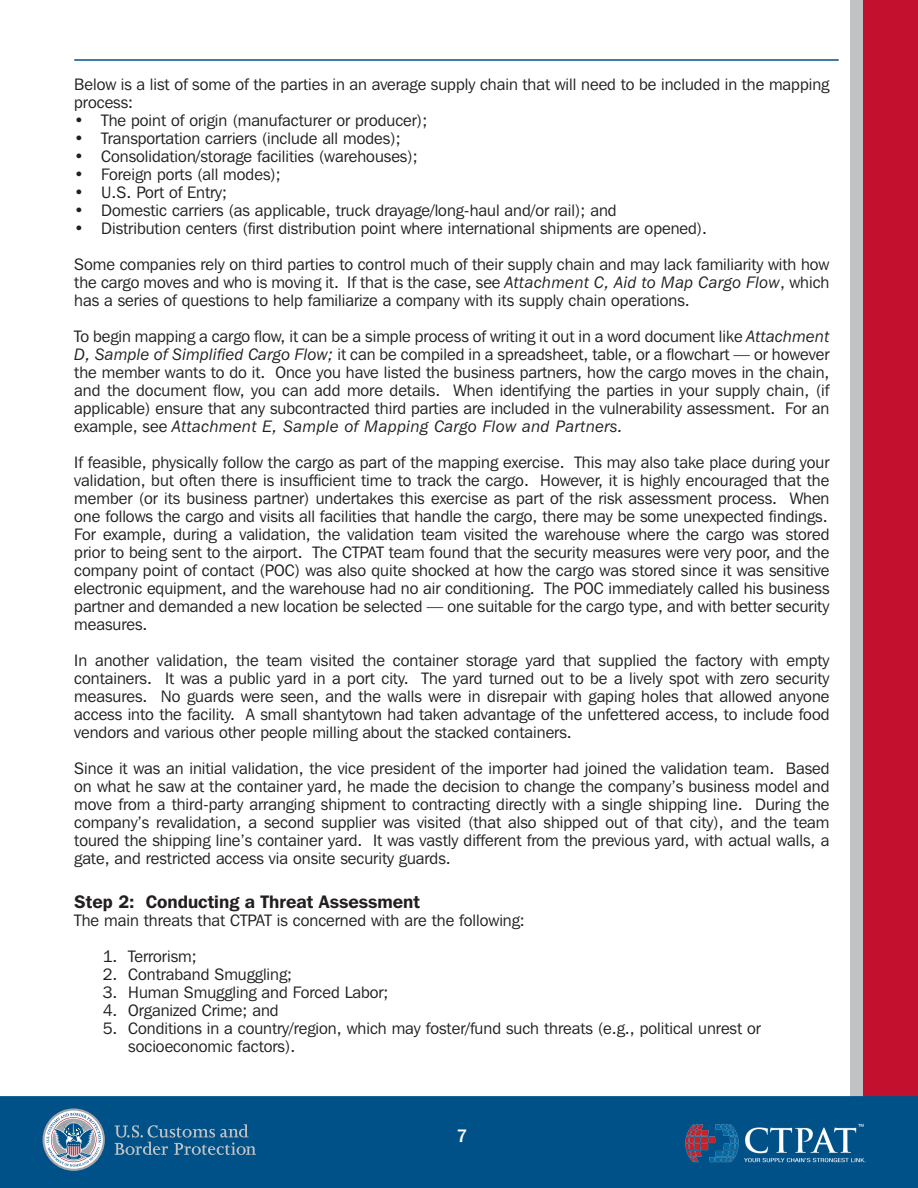
<style>
.page{position:relative;width:918px;height:1188px;background:#fff}
.page>*{position:absolute;margin:0;border:0;box-sizing:border-box;transform-origin:0 0}
.t1{font:600 18px "Franklin Gothic IT Cby BT";color:#231f20}
.t2{font:500 18px "Franklin Gothic IT Cby BT";color:#fff}
.t3{font:16.5px/18px "Franklin Gothic IT Cby BT";color:#231f20;text-align:justify}
.s1{font-style:italic}
</style>
<div class="page">
<div style="left:850px;top:0;width:20px;height:1188px;background:#c1c2c4"></div>
<div style="left:863px;top:0;width:55px;height:1188px;background:#c3102f"></div>
<div style="left:0;top:1096px;width:918px;height:92px;background:#005187"></div>
<img style="left:676px;top:1115px;width:214px;height:59px">
<hr style="left:74px;top:59px;width:765px;height:2px;background:#005187">
<svg style="left:115px;top:1124px;width:141px;height:31px;background:#2a6a94"></svg>
<svg style="left:43px;top:1109px;width:62px;height:62px;background:#829cb3"></svg>
<p class="t3" style="left:74px;top:75px;width:757px">Below is a list of some of the parties in an average supply chain that will need to be included in the mapping process:</p>
<p class="t3" style="left:74px;top:111px;width:355px">• The point of origin (manufacturer or producer);</p>
<p class="t3" style="left:74px;top:129px;width:328px">• Transportation carriers (include all modes);</p>
<p class="t3" style="left:74px;top:147px;width:345px">• Consolidation/storage facilities (warehouses);</p>
<p class="t3" style="left:74px;top:165px;width:208px">• Foreign ports (all modes);</p>
<p class="t3" style="left:74px;top:183px;width:154px">• U.S. Port of Entry;</p>
<p class="t3" style="left:74px;top:201px;width:544px">• Domestic carriers (as applicable, truck drayage/long-haul and/or rail); and</p>
<p class="t3" style="left:74px;top:219px;width:635px">• Distribution centers (first distribution point where international shipments are opened).</p>
<p class="t3" style="left:74px;top:255px;width:757px">Some companies rely on third parties to control much of their supply chain and may lack familiarity with how the cargo moves and who is moving it. If that is the case, see <span class="s1">Attachment C, Aid to Map Cargo Flow</span>, which has a series of questions to help familiarize a company with its supply chain operations.</p>
<p class="t3" style="left:74px;top:327px;width:757px">To begin mapping a cargo flow, it can be a simple process of writing it out in a word document like <span class="s1">Attachment D, Sample of Simplified Cargo Flow;</span> it can be compiled in a spreadsheet, table, or a flowchart — or however the member wants to do it. Once you have listed the business partners, how the cargo moves in the chain, and the document flow, you can add more details. When identifying the parties in your supply chain, (if applicable) ensure that any subcontracted third parties are included in the vulnerability assessment. For an example, see <span class="s1">Attachment E, Sample of Mapping Cargo Flow and Partners.</span></p>
<p class="t3" style="left:74px;top:453px;width:757px">If feasible, physically follow the cargo as part of the mapping exercise. This may also take place during your validation, but often there is insufficient time to track the cargo. However, it is highly encouraged that the member (or its business partner) undertakes this exercise as part of the risk assessment process. When one follows the cargo and visits all facilities that handle the cargo, there may be some unexpected findings.<br>For example, during a validation, the validation team visited the warehouse where the cargo was stored prior to being sent to the airport. The CTPAT team found that the security measures were very poor, and the company point of contact (POC) was also quite shocked at how the cargo was stored since it was sensitive electronic equipment, and the warehouse had no air conditioning. The POC immediately called his business partner and demanded a new location be selected — one suitable for the cargo type, and with better security measures.</p>
<p class="t3" style="left:74px;top:651px;width:757px">In another validation, the team visited the container storage yard that supplied the factory with empty containers. It was a public yard in a port city. The yard turned out to be a lively spot with zero security measures. No guards were seen, and the walls were in disrepair with gaping holes that allowed anyone access into the facility. A small shantytown had taken advantage of the unfettered access, to include food vendors and various other people milling about the stacked containers.</p>
<p class="t3" style="left:74px;top:759px;width:757px">Since it was an initial validation, the vice president of the importer had joined the validation team. Based on what he saw at the container yard, he made the decision to change the company’s business model and move from a third-party arranging shipment to contracting directly with a single shipping line. During the company’s revalidation, a second supplier was visited (that also shipped out of that city), and the team toured the shipping line’s container yard. It was vastly different from the previous yard, with actual walls, a gate, and restricted access via onsite security guards.</p>
<h1 class="t1" style="left:74px;top:891px;width:347px">Step 2: Conducting a Threat Assessment</h1>
<p class="t3" style="left:74px;top:911px;width:452px">The main threats that CTPAT is concerned with are the following:</p>
<p class="t3" style="left:103px;top:947px;width:95px">1. Terrorism;</p>
<p class="t3" style="left:103px;top:965px;width:191px">2. Contraband Smuggling;</p>
<p class="t3" style="left:103px;top:983px;width:287px">3. Human Smuggling and Forced Labor;</p>
<p class="t3" style="left:103px;top:1001px;width:177px">4. Organized Crime; and</p>
<p class="t3" style="left:128px;top:1019px;width:634px;text-indent:-25px">5. Conditions in a country/region, which may foster/fund such threats (e.g., political unrest or socioeconomic factors).</p>
<p class="t2" style="left:457px;top:1124px;width:12px">7</p>
</div>
